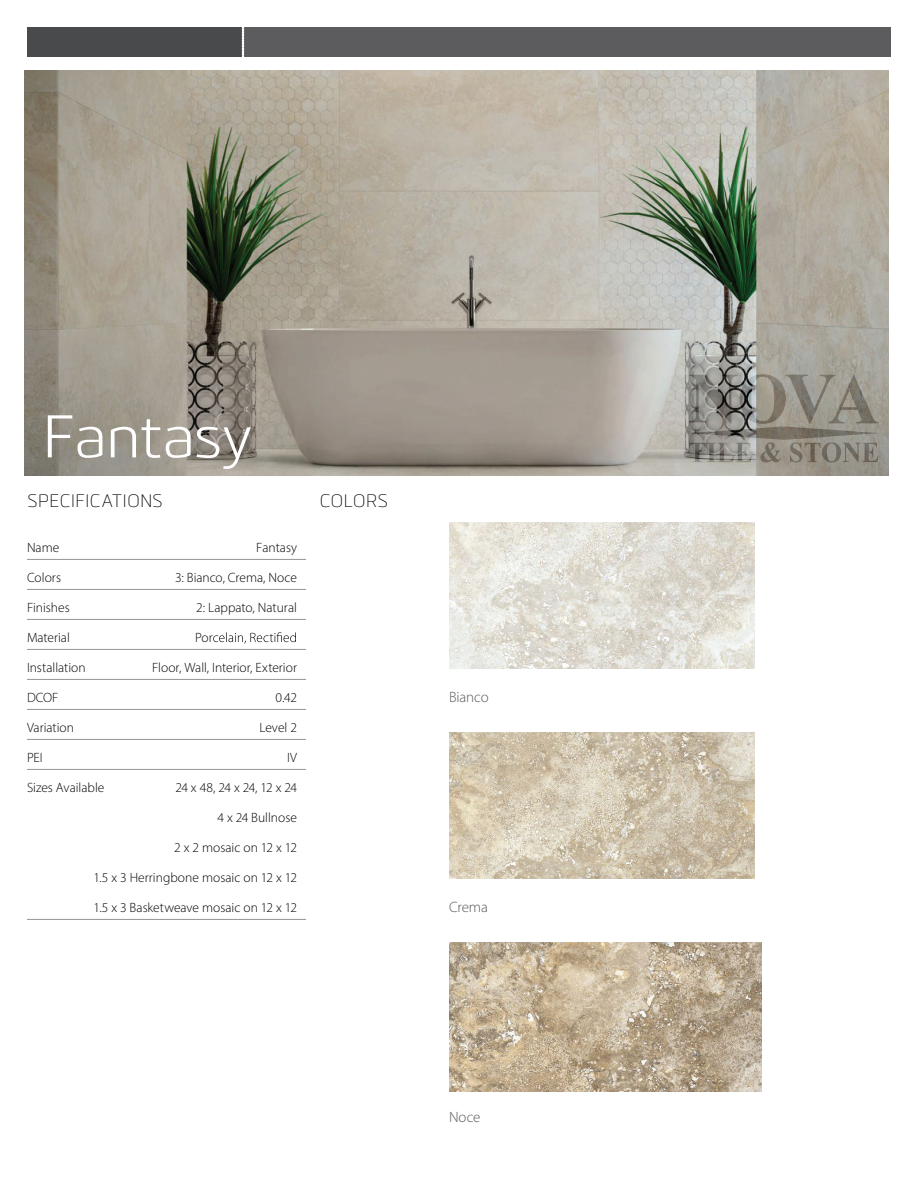
<style>
.page{position:relative;width:918px;height:1188px;background:#fff}
.page>*{position:absolute;margin:0;border:0;box-sizing:border-box;transform-origin:0 0}
.t1{font:60px "Bitner W00";letter-spacing:-.03em;color:#fff}
.t2{font:300 18px "Bitner W00";color:#000}
.t3{font:300 15px "Myriad Pro";letter-spacing:-.005em;color:#57585a}
.t4{font:300 13.5px "Myriad Pro";color:#030100}
.t5{font:300 13.5px "Myriad Pro";letter-spacing:-.045em;color:#030100}
</style>
<div class="page">
<div style="left:243px;top:27px;width:648px;height:30px;background:#5c5c5f"></div>
<img style="left:25px;top:71px;width:864px;height:405px">
<hr style="left:27px;top:559px;width:279px;height:1px;background:#939598">
<hr style="left:27px;top:589px;width:279px;height:1px;background:#939598">
<hr style="left:27px;top:619px;width:279px;height:1px;background:#939598">
<hr style="left:27px;top:649px;width:279px;height:1px;background:#939598">
<hr style="left:27px;top:679px;width:279px;height:1px;background:#939598">
<hr style="left:27px;top:709px;width:279px;height:1px;background:#939598">
<hr style="left:27px;top:739px;width:279px;height:1px;background:#939598">
<hr style="left:27px;top:769px;width:279px;height:1px;background:#939598">
<hr style="left:27px;top:919px;width:279px;height:1px;background:#939598">
<svg style="left:213px;top:632px;width:83px;height:12px"></svg>
<div style="left:27px;top:27px;width:216px;height:30px;background:#494a4b"></div>
<svg style="left:242px;top:27px;width:2px;height:30px"></svg>
<img style="left:449px;top:942px;width:312px;height:150px">
<img style="left:449px;top:732px;width:306px;height:147px">
<img style="left:449px;top:522px;width:306px;height:147px">
<svg style="left:689px;top:374px;width:189px;height:88px;background:#8d8981"></svg>
<h1 class="t1" style="left:42px;top:391px;width:212px">Fantasy</h1>
<h2 class="t2" style="left:27px;top:487px;width:137px">SPECIFICATIONS</h2>
<h2 class="t2" style="left:320px;top:487px;width:70px">COLORS</h2>
<p class="t4" style="left:27px;top:539px;width:34px">Name</p>
<p class="t4" style="left:256px;top:539px;width:42px">Fantasy</p>
<p class="t4" style="left:27px;top:569px;width:36px">Colors</p>
<p class="t4" style="left:175px;top:569px;width:123px">3: Bianco, Crema, Noce</p>
<p class="t4" style="left:27px;top:599px;width:44px">Finishes</p>
<p class="t4" style="left:196px;top:599px;width:102px">2: Lappato, Natural</p>
<p class="t4" style="left:27px;top:629px;width:44px">Material</p>
<p class="t4" style="left:195px;top:629px;width:19px">Por</p>
<p class="t4" style="left:27px;top:659px;width:60px">Installation</p>
<p class="t4" style="left:152px;top:659px;width:146px">Floor, Wall, Interior, Exterior</p>
<p class="t4" style="left:27px;top:689px;width:33px">DCOF</p>
<p class="t4" style="left:275px;top:689px;width:23px">0.42</p>
<p class="t4" style="left:27px;top:719px;width:49px">Variation</p>
<p class="t4" style="left:259px;top:719px;width:39px">Level 2</p>
<p class="t4" style="left:27px;top:749px;width:17px">PEI</p>
<p class="t4" style="left:287px;top:749px;width:11px">IV</p>
<p class="t4" style="left:27px;top:779px;width:79px">Sizes Available</p>
<p class="t5" style="left:175px;top:779px;width:123px">24 x 48, 24 x 24, 12 x 24</p>
<p class="t4" style="left:217px;top:809px;width:81px">4 x 24 Bullnose</p>
<p class="t4" style="left:174px;top:839px;width:124px">2 x 2 mosaic on 12 x 12</p>
<p class="t4" style="left:93px;top:869px;width:205px">1.5 x 3 Herringbone mosaic on 12 x 12</p>
<p class="t4" style="left:93px;top:899px;width:205px">1.5 x 3 Basketweave mosaic on 12 x 12</p>
<p class="t3" style="left:449px;top:688px;width:41px">Bianco</p>
<p class="t3" style="left:449px;top:898px;width:40px">Crema</p>
<p class="t3" style="left:449px;top:1108px;width:33px">Noce</p>
</div>
